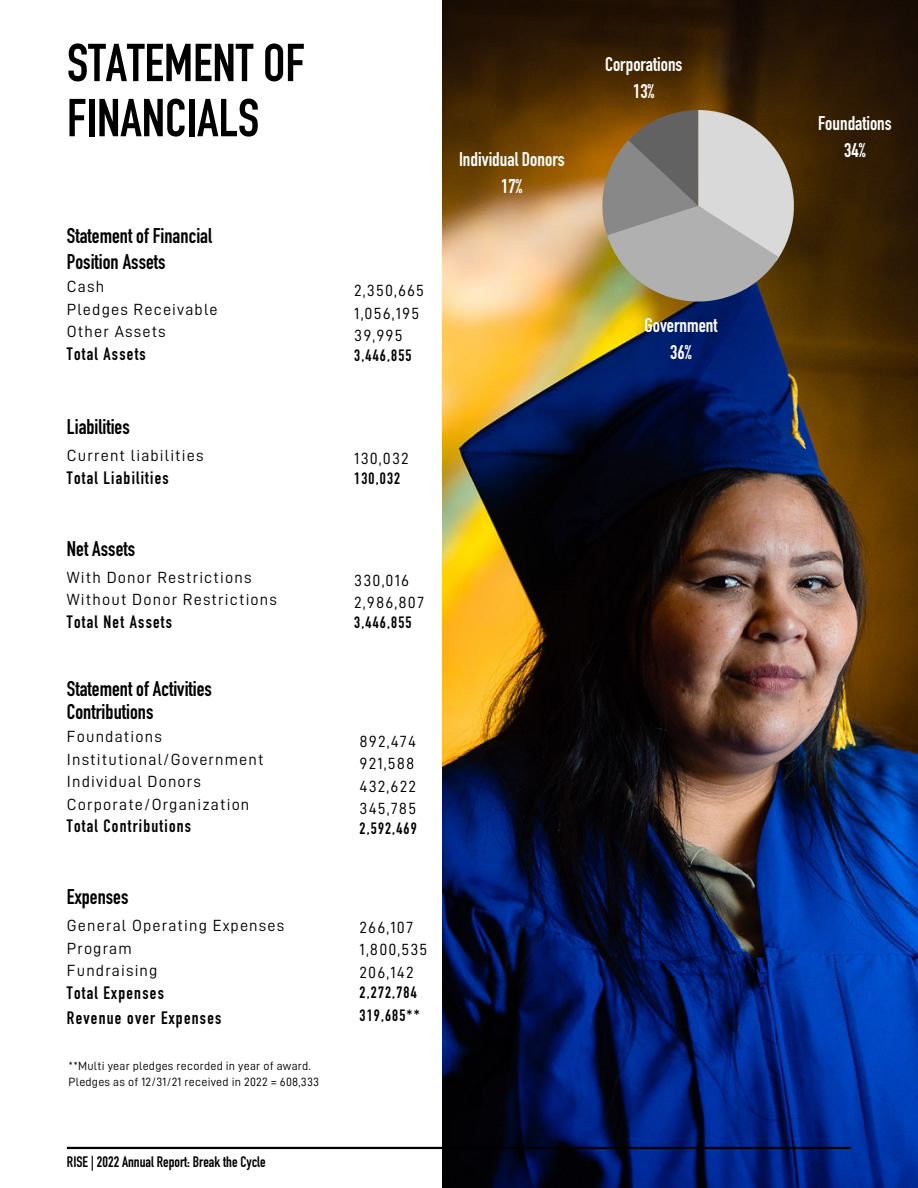
<style>
.page{position:relative;width:918px;height:1188px;background:#fff}
.page>*{position:absolute;margin:0;border:0;box-sizing:border-box;transform-origin:0 0}
.t1{font:52.5px/55.2px "DIN Engschrift Std";color:#000}
.t2{font:21px "DIN Engschrift Std";color:#000}
.t3{font:19.5px "DIN Engschrift Std";color:#fff}
.t4{font:17.7px "DIN Engschrift Std";letter-spacing:.07em;color:#000}
.t5{font:16.2px "D DIN";letter-spacing:.07em;color:#000}
.t6{font:16.2px "DIN Engschrift Std";letter-spacing:.07em;color:#000}
.t7{font:15px "DIN Engschrift Std";color:#000}
.t8{font:12px "D DIN";letter-spacing:.02em;color:#000}
</style>
<div class="page">
<img style="left:442px;top:0;width:476px;height:1188px">
<hr style="left:67px;top:1147px;width:784px;height:2px;background:#000">
<svg style="left:602px;top:110px;width:192px;height:192px;background:#9f998c"></svg>
<p class="t1" style="left:67px;top:42px;width:239px">STATEMENT OF<br>FINANCIALS</p>
<p class="t2" style="left:67px;top:228px;width:147px">Statement of Financial</p>
<p class="t2" style="left:67px;top:254px;width:100px">Position Assets</p>
<p class="t5" style="left:67px;top:279px;width:39px">Cash</p>
<p class="t5" style="left:67px;top:301px;width:152px">Pledges Receivable</p>
<p class="t5" style="left:67px;top:324px;width:100px">Other Assets</p>
<p class="t4" style="left:67px;top:347px;width:80px">Total Assets</p>
<p class="t2" style="left:67px;top:419px;width:64px">Liabilities</p>
<p class="t5" style="left:67px;top:448px;width:138px">Current liabilities</p>
<p class="t4" style="left:67px;top:471px;width:103px">Total Liabilities</p>
<p class="t2" style="left:67px;top:541px;width:70px">Net Assets</p>
<p class="t5" style="left:67px;top:569px;width:186px">With Donor Restrictions</p>
<p class="t5" style="left:67px;top:592px;width:212px">Without Donor Restrictions</p>
<p class="t4" style="left:67px;top:615px;width:107px">Total Net Assets</p>
<p class="t2" style="left:67px;top:681px;width:147px">Statement of Activities</p>
<p class="t2" style="left:67px;top:704px;width:88px">Contributions</p>
<p class="t5" style="left:67px;top:729px;width:96px">Foundations</p>
<p class="t5" style="left:67px;top:751px;width:198px">Institutional/Government</p>
<p class="t5" style="left:67px;top:774px;width:136px">Individual Donors</p>
<p class="t5" style="left:67px;top:796px;width:184px">Corporate/Organization</p>
<p class="t4" style="left:67px;top:820px;width:126px">Total Contributions</p>
<p class="t2" style="left:67px;top:889px;width:63px">Expenses</p>
<p class="t5" style="left:67px;top:918px;width:219px">General Operating Expenses</p>
<p class="t5" style="left:67px;top:940px;width:66px">Program</p>
<p class="t5" style="left:67px;top:963px;width:92px">Fundraising</p>
<p class="t4" style="left:67px;top:986px;width:98px">Total Expenses</p>
<p class="t4" style="left:67px;top:1011px;width:156px">Revenue over Expenses</p>
<p class="t8" style="left:69px;top:1060px;width:244px">**Multi year pledges recorded in year of award.</p>
<p class="t8" style="left:69px;top:1076px;width:252px">Pledges as of 12/31/21 received in 2022 = 608,333</p>
<p class="t7" style="left:67px;top:1156px;width:200px">RISE | 2022 Annual Report: Break the Cycle</p>
<p class="t5" style="left:354px;top:283px;width:71px">2,350,665</p>
<p class="t5" style="left:354px;top:305px;width:66px">1,056,195</p>
<p class="t5" style="left:354px;top:328px;width:50px">39,995</p>
<p class="t6" style="left:354px;top:350px;width:59px">3,446,855</p>
<p class="t5" style="left:354px;top:450px;width:56px">130,032</p>
<p class="t6" style="left:354px;top:473px;width:47px">130,032</p>
<p class="t5" style="left:354px;top:572px;width:56px">330,016</p>
<p class="t5" style="left:354px;top:595px;width:71px">2,986,807</p>
<p class="t6" style="left:354px;top:617px;width:59px">3,446,855</p>
<p class="t3" style="left:459px;top:152px;width:107px">Individual Donors</p>
<p class="t3" style="left:501px;top:179px;width:23px">17%</p>
<p class="t5" style="left:360px;top:733px;width:58px">892,474</p>
<p class="t5" style="left:360px;top:756px;width:56px">921,588</p>
<p class="t5" style="left:360px;top:778px;width:58px">432,622</p>
<p class="t5" style="left:360px;top:801px;width:58px">345,785</p>
<p class="t6" style="left:360px;top:823px;width:59px">2,592,469</p>
<p class="t5" style="left:360px;top:920px;width:55px">266,107</p>
<p class="t5" style="left:360px;top:942px;width:69px">1,800,535</p>
<p class="t5" style="left:360px;top:965px;width:56px">206,142</p>
<p class="t6" style="left:360px;top:987px;width:59px">2,272,784</p>
<p class="t6" style="left:360px;top:1009px;width:62px">319,685**</p>
<p class="t3" style="left:605px;top:57px;width:79px">Corporations</p>
<p class="t3" style="left:633px;top:84px;width:23px">13%</p>
<p class="t3" style="left:645px;top:318px;width:75px">Government</p>
<p class="t3" style="left:670px;top:345px;width:23px">36%</p>
<p class="t3" style="left:818px;top:116px;width:75px">Foundations</p>
<p class="t3" style="left:844px;top:143px;width:23px">34%</p>
</div>
